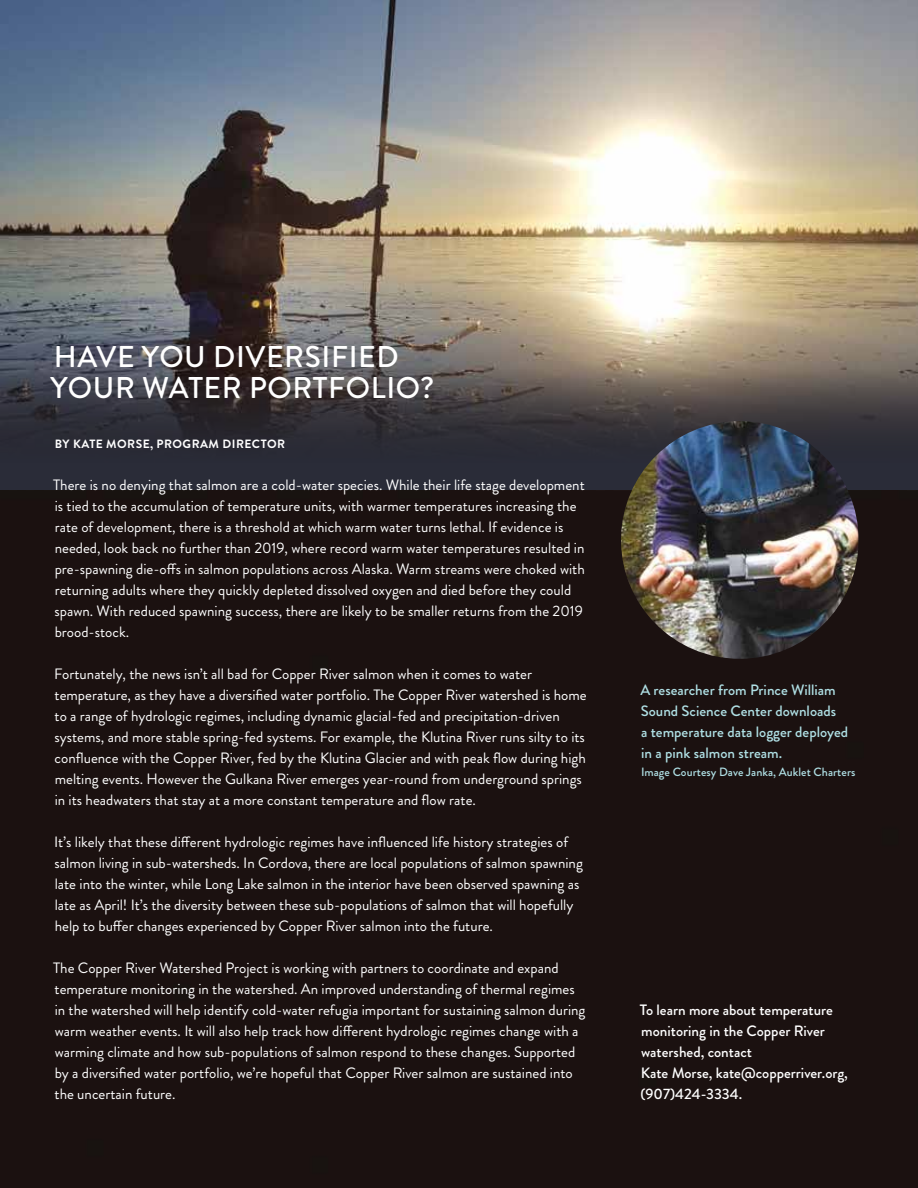
<style>
.page{position:relative;width:918px;height:1188px;background:#fff}
.page>*{position:absolute;margin:0;border:0;box-sizing:border-box;transform-origin:0 0}
.t1{font:500 30px/31.5px "Brandon Grotesque";letter-spacing:.02em;color:#fff}
.t2{font:15px/21px "Brandon Grotesque";color:#fff}
.t3{font:500 15px/21px "Brandon Grotesque";color:#fff}
.t4{font:500 15px/21px "Brandon Grotesque";color:#afdfe4}
.t5{font:500 12px "Brandon Grotesque";letter-spacing:.005em;color:#afdfe4}
.t6{font:700 12px "Brandon Grotesque";letter-spacing:.04em;color:#fff}
</style>
<div class="page">
<img style="left:1px;top:0;width:917px;height:1188px">
<svg style="left:1px;top:369px;width:917px;height:121px;background:#3b383d"></svg>
<img style="left:0;top:0;width:1px;height:1188px">
<img style="left:621px;top:421px;width:238px;height:238px;border-radius:119px">
<h1 class="t1" style="left:50px;top:341px;width:385px">HAVE YOU DIVERSIFIED<br>YOUR WATER PORTFOLIO?</h1>
<p class="t6" style="left:55px;top:435px;width:232px">BY KATE MORSE, PROGRAM DIRECTOR</p>
<p class="t2" style="left:53px;top:474px;width:533px">There is no denying that salmon are a cold-water species. While their life stage development is tied to the accumulation of temperature units, with warmer temperatures increasing the rate of development, there is a threshold at which warm water turns lethal. If evidence is needed, look back no further than 2019, where record warm water temperatures resulted in pre-spawning die-offs in salmon populations across Alaska. Warm streams were choked with returning adults where they quickly depleted dissolved oxygen and died before they could spawn. With reduced spawning success, there are likely to be smaller returns from the 2019 brood-stock.</p>
<p class="t2" style="left:54px;top:663px;width:534px">Fortunately, the news isn’t all bad for Copper River salmon when it comes to water temperature, as they have a diversified water portfolio. The Copper River watershed is home to a range of hydrologic regimes, including dynamic glacial-fed and precipitation-driven systems, and more stable spring-fed systems. For example, the Klutina River runs silty to its confluence with the Copper River, fed by the Klutina Glacier and with peak flow during high melting events. However the Gulkana River emerges year-round from underground springs in its headwaters that stay at a more constant temperature and flow rate.</p>
<p class="t2" style="left:54px;top:831px;width:530px">It’s likely that these different hydrologic regimes have influenced life history strategies of salmon living in sub-watersheds. In Cordova, there are local populations of salmon spawning late into the winter, while Long Lake salmon in the interior have been observed spawning as late as April! It’s the diversity between these sub-populations of salmon that will hopefully help to buffer changes experienced by Copper River salmon into the future.</p>
<p class="t2" style="left:53px;top:957px;width:534px">The Copper River Watershed Project is working with partners to coordinate and expand temperature monitoring in the watershed. An improved understanding of thermal regimes in the watershed will help identify cold-water refugia important for sustaining salmon during warm weather events. It will also help track how different hydrologic regimes change with a warming climate and how sub-populations of salmon respond to these changes. Supported by a diversified water portfolio, we’re hopeful that Copper River salmon are sustained into the uncertain future.</p>
<p class="t4" style="left:640px;top:680px;width:209px">A researcher from Prince William<br>Sound Science Center downloads<br>a temperature data logger deployed in a pink salmon stream.</p>
<p class="t5" style="left:641px;top:763px;width:216px">Image Courtesy Dave Janka, Auklet Charters</p>
<p class="t3" style="left:640px;top:999px;width:209px">To learn more about temperature monitoring in the Copper River watershed, contact<br>Kate Morse, kate@copperriver.org, (907)424-3334.</p>
</div>
